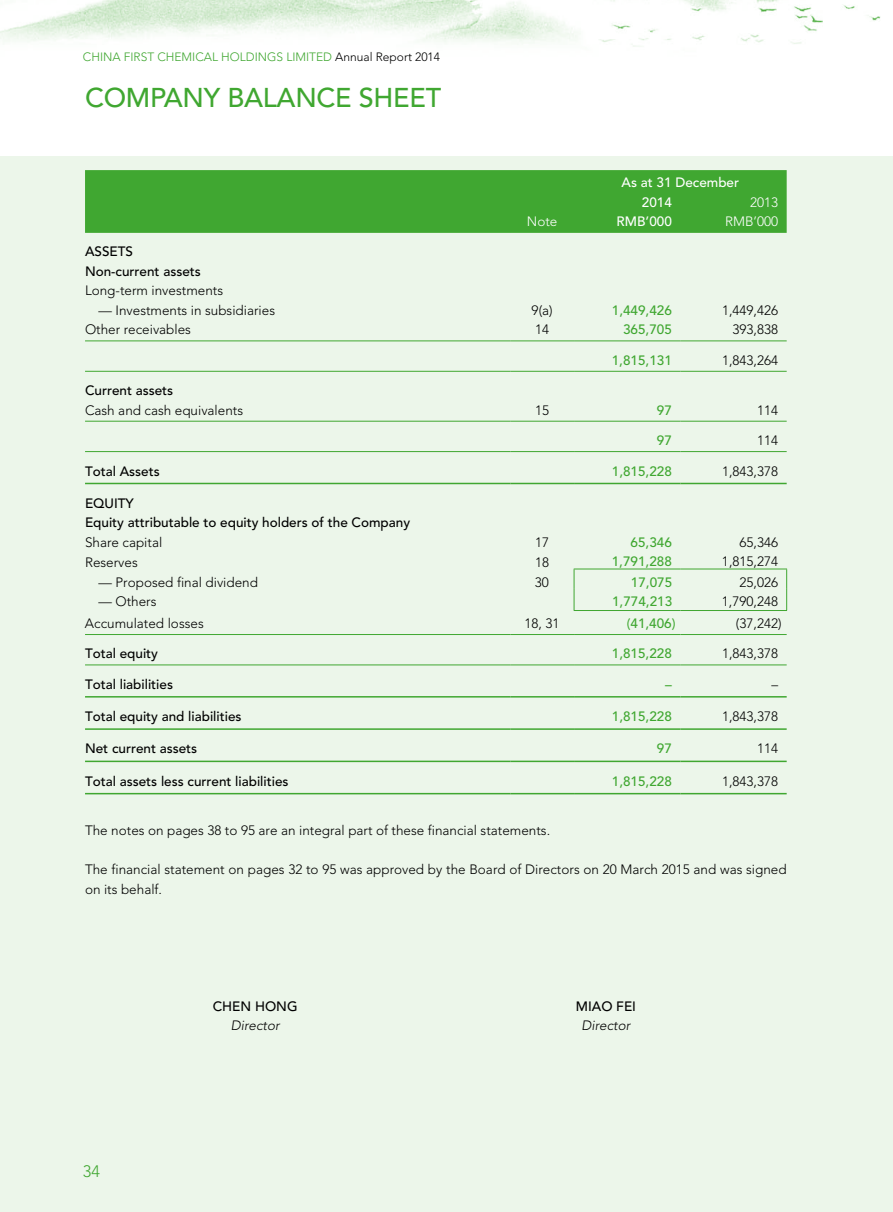
<style>
.page{position:relative;width:893px;height:1212px;background:#ecf6ea}
.page>*{position:absolute;margin:0;border:0;box-sizing:border-box;transform-origin:0 0}
.t1{font:500 27px "Avenir LT Std";letter-spacing:-.01em;color:#40a731}
.t2{font:300 16.5px "Avenir LT Std";color:#40a731}
.t3{font:300 13.5px/19.5px "Avenir LT Std";color:#000}
.t4{font:500 13.5px/19.5px "Avenir LT Std";color:#000}
.t5{font:500 13.5px "Avenir LT Std";color:#40a731}
.t6{font:500 13.5px/19.5px "Avenir LT Std";color:#fff}
.t7{font:italic 300 13.5px "Avenir LT Std";color:#000}
.t8{font:300 13.5px "Avenir LT Std";color:#fff}
.t9{font:300 12px "Avenir LT Std";color:#40a731}
.s1{color:#000}
</style>
<div class="page">
<img style="left:0;top:0;width:893px;height:155px">
<div style="left:85px;top:170px;width:702px;height:63px;background:#40a731"></div>
<hr style="left:574px;top:569px;width:106px;height:1px;background:#40a731">
<hr style="left:680px;top:569px;width:107px;height:1px;background:#40a731">
<svg style="left:574px;top:569px;width:1px;height:41px"></svg>
<svg style="left:786px;top:569px;width:1px;height:41px"></svg>
<hr style="left:574px;top:610px;width:106px;height:1px;background:#40a731">
<hr style="left:680px;top:610px;width:107px;height:1px;background:#40a731">
<hr style="left:85px;top:340px;width:425px;height:1px;background:#40a731">
<hr style="left:510px;top:340px;width:64px;height:1px;background:#40a731">
<hr style="left:574px;top:340px;width:106px;height:1px;background:#40a731">
<hr style="left:680px;top:340px;width:107px;height:1px;background:#40a731">
<hr style="left:85px;top:371px;width:425px;height:1px;background:#40a731">
<hr style="left:510px;top:371px;width:64px;height:1px;background:#40a731">
<hr style="left:574px;top:371px;width:106px;height:1px;background:#40a731">
<hr style="left:680px;top:371px;width:107px;height:1px;background:#40a731">
<hr style="left:85px;top:421px;width:425px;height:1px;background:#40a731">
<hr style="left:510px;top:421px;width:64px;height:1px;background:#40a731">
<hr style="left:574px;top:421px;width:106px;height:1px;background:#40a731">
<hr style="left:680px;top:421px;width:107px;height:1px;background:#40a731">
<hr style="left:85px;top:451px;width:425px;height:1px;background:#40a731">
<hr style="left:510px;top:451px;width:64px;height:1px;background:#40a731">
<hr style="left:574px;top:451px;width:106px;height:1px;background:#40a731">
<hr style="left:680px;top:451px;width:107px;height:1px;background:#40a731">
<hr style="left:85px;top:483px;width:425px;height:1px;background:#40a731">
<hr style="left:510px;top:483px;width:64px;height:1px;background:#40a731">
<hr style="left:574px;top:483px;width:106px;height:1px;background:#40a731">
<hr style="left:680px;top:483px;width:107px;height:1px;background:#40a731">
<hr style="left:85px;top:634px;width:425px;height:1px;background:#40a731">
<hr style="left:510px;top:634px;width:64px;height:1px;background:#40a731">
<hr style="left:574px;top:634px;width:106px;height:1px;background:#40a731">
<hr style="left:680px;top:634px;width:107px;height:1px;background:#40a731">
<hr style="left:85px;top:664px;width:425px;height:1px;background:#40a731">
<hr style="left:510px;top:664px;width:64px;height:1px;background:#40a731">
<hr style="left:574px;top:664px;width:106px;height:1px;background:#40a731">
<hr style="left:680px;top:664px;width:107px;height:1px;background:#40a731">
<hr style="left:85px;top:696px;width:425px;height:1px;background:#40a731">
<hr style="left:510px;top:696px;width:64px;height:1px;background:#40a731">
<hr style="left:574px;top:696px;width:106px;height:1px;background:#40a731">
<hr style="left:680px;top:696px;width:107px;height:1px;background:#40a731">
<hr style="left:85px;top:728px;width:425px;height:2px;background:#40a731">
<hr style="left:510px;top:728px;width:64px;height:2px;background:#40a731">
<hr style="left:574px;top:728px;width:106px;height:2px;background:#40a731">
<hr style="left:680px;top:728px;width:107px;height:2px;background:#40a731">
<hr style="left:85px;top:761px;width:425px;height:1px;background:#40a731">
<hr style="left:510px;top:761px;width:64px;height:1px;background:#40a731">
<hr style="left:574px;top:761px;width:106px;height:1px;background:#40a731">
<hr style="left:680px;top:761px;width:107px;height:1px;background:#40a731">
<hr style="left:85px;top:793px;width:425px;height:1px;background:#40a731">
<hr style="left:510px;top:793px;width:64px;height:1px;background:#40a731">
<hr style="left:574px;top:793px;width:106px;height:1px;background:#40a731">
<hr style="left:680px;top:793px;width:107px;height:1px;background:#40a731">
<p class="t9" style="left:83px;top:50px;width:359px">CHINA FIRST CHEMICAL HOLDINGS LIMITED <span class="s1">Annual Report 2014</span></p>
<h1 class="t1" style="left:85px;top:83px;width:358px">COMPANY BALANCE SHEET</h1>
<p class="t6" style="left:642px;top:173px;width:99px;text-indent:-20px">As at 31 December<br>2014</p>
<p class="t8" style="left:750px;top:194px;width:30px">2013</p>
<p class="t8" style="left:527px;top:214px;width:32px">Note</p>
<p class="t6" style="left:617px;top:212px;width:57px">RMB’000</p>
<p class="t8" style="left:725px;top:214px;width:55px">RMB’000</p>
<p class="t4" style="left:85px;top:242px;width:117px">ASSETS<br>Non-current assets</p>
<p class="t3" style="left:85px;top:281px;width:140px">Long-term investments</p>
<p class="t3" style="left:99px;top:301px;width:178px">— Investments in subsidiaries</p>
<p class="t3" style="left:532px;top:301px;width:23px">9(a)</p>
<p class="t5" style="left:612px;top:302px;width:62px">1,449,426</p>
<p class="t3" style="left:722px;top:301px;width:58px">1,449,426</p>
<p class="t3" style="left:85px;top:320px;width:108px">Other receivables</p>
<p class="t3" style="left:535px;top:320px;width:16px">14</p>
<p class="t5" style="left:623px;top:322px;width:50px">365,705</p>
<p class="t3" style="left:732px;top:320px;width:47px">393,838</p>
<p class="t5" style="left:612px;top:352px;width:62px">1,815,131</p>
<p class="t3" style="left:722px;top:350px;width:58px">1,843,264</p>
<p class="t4" style="left:85px;top:381px;width:90px">Current assets</p>
<p class="t3" style="left:85px;top:400px;width:160px">Cash and cash equivalents</p>
<p class="t3" style="left:535px;top:400px;width:16px">15</p>
<p class="t5" style="left:657px;top:402px;width:17px">97</p>
<p class="t3" style="left:757px;top:400px;width:23px">114</p>
<p class="t5" style="left:657px;top:433px;width:17px">97</p>
<p class="t3" style="left:757px;top:431px;width:23px">114</p>
<p class="t4" style="left:85px;top:461px;width:76px">Total Assets</p>
<p class="t5" style="left:612px;top:463px;width:62px">1,815,228</p>
<p class="t3" style="left:722px;top:461px;width:58px">1,843,378</p>
<p class="t4" style="left:85px;top:494px;width:327px">EQUITY<br>Equity attributable to equity holders of the Company</p>
<p class="t3" style="left:85px;top:532px;width:79px">Share capital</p>
<p class="t3" style="left:535px;top:532px;width:16px">17</p>
<p class="t5" style="left:631px;top:534px;width:43px">65,346</p>
<p class="t3" style="left:739px;top:532px;width:40px">65,346</p>
<p class="t3" style="left:85px;top:552px;width:54px">Reserves</p>
<p class="t3" style="left:535px;top:552px;width:16px">18</p>
<p class="t5" style="left:612px;top:554px;width:62px">1,791,288</p>
<p class="t3" style="left:722px;top:552px;width:58px">1,815,274</p>
<p class="t3" style="left:99px;top:572px;width:161px">— Proposed final dividend</p>
<p class="t3" style="left:535px;top:572px;width:16px">30</p>
<p class="t5" style="left:631px;top:574px;width:43px">17,075</p>
<p class="t3" style="left:739px;top:572px;width:40px">25,026</p>
<p class="t3" style="left:98px;top:592px;width:60px">— Others</p>
<p class="t5" style="left:612px;top:594px;width:62px">1,774,213</p>
<p class="t3" style="left:722px;top:592px;width:58px">1,790,248</p>
<p class="t3" style="left:85px;top:614px;width:120px">Accumulated losses</p>
<p class="t3" style="left:525px;top:614px;width:37px">18, 31</p>
<p class="t5" style="left:627px;top:616px;width:50px">(41,406)</p>
<p class="t3" style="left:736px;top:614px;width:47px">(37,242)</p>
<p class="t4" style="left:85px;top:644px;width:75px">Total equity</p>
<p class="t5" style="left:612px;top:646px;width:62px">1,815,228</p>
<p class="t3" style="left:722px;top:644px;width:58px">1,843,378</p>
<p class="t4" style="left:85px;top:675px;width:89px">Total liabilities</p>
<p class="t5" style="left:665px;top:676px;width:8px">–</p>
<p class="t3" style="left:771px;top:674px;width:8px">–</p>
<p class="t4" style="left:85px;top:707px;width:158px">Total equity and liabilities</p>
<p class="t5" style="left:612px;top:709px;width:62px">1,815,228</p>
<p class="t3" style="left:722px;top:707px;width:58px">1,843,378</p>
<p class="t4" style="left:85px;top:739px;width:114px">Net current assets</p>
<p class="t5" style="left:657px;top:741px;width:17px">97</p>
<p class="t3" style="left:757px;top:739px;width:23px">114</p>
<p class="t4" style="left:85px;top:772px;width:205px">Total assets less current liabilities</p>
<p class="t5" style="left:612px;top:773px;width:62px">1,815,228</p>
<p class="t3" style="left:722px;top:771px;width:58px">1,843,378</p>
<p class="t3" style="left:85px;top:821px;width:467px">The notes on pages 38 to 95 are an integral part of these financial statements.</p>
<p class="t3" style="left:85px;top:860px;width:703px">The financial statement on pages 32 to 95 was approved by the Board of Directors on 20 March 2015 and was signed on its behalf.</p>
<p class="t2" style="left:83px;top:1162px;width:19px">34</p>
<p class="t4" style="left:213px;top:996px;width:84px">CHEN HONG</p>
<p class="t4" style="left:576px;top:996px;width:62px">MIAO FEI</p>
<p class="t7" style="left:231px;top:1017px;width:50px">Director</p>
<p class="t7" style="left:582px;top:1017px;width:50px">Director</p>
</div>
